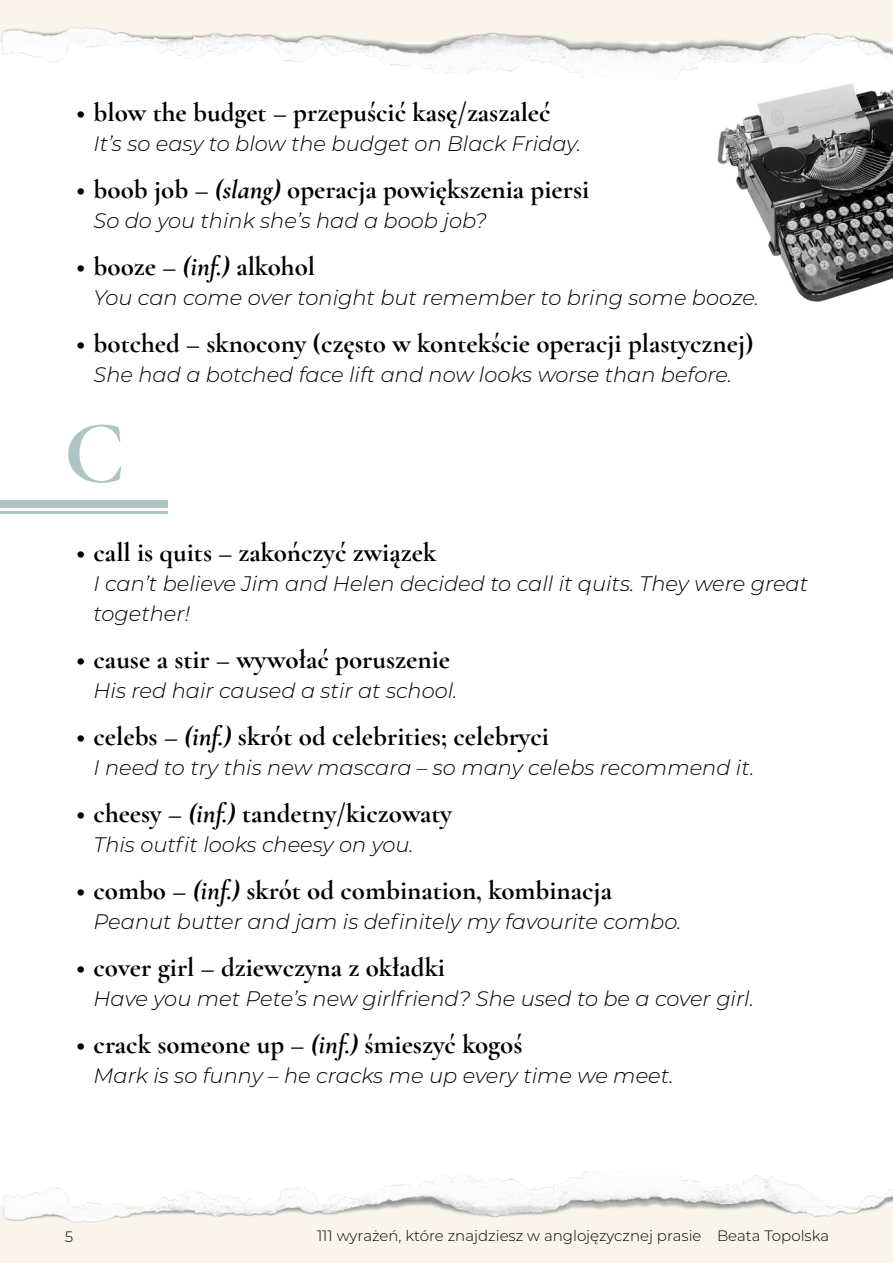
<style>
.page{position:relative;width:893px;height:1263px;background:#f9f5ec}
.page>*{position:absolute;margin:0;border:0;box-sizing:border-box;transform-origin:0 0}
.t1{font:700 90px "Cormorant Garamond";color:#afc5c4}
.t2{font:700 27px "Cormorant Garamond";color:#000}
.t3{font:italic 300 21px/30px "Montserrat";color:#000}
.t4{font:300 15px "Montserrat";color:#000}
.s1{font-style:italic}
</style>
<div class="page">
<div style="left:0;top:43px;width:893px;height:1162px;background:#fff"></div>
<img style="left:0;top:27px;width:893px;height:52px">
<img style="left:0;top:1171px;width:893px;height:52px">
<img style="left:712px;top:64px;width:181px;height:238px">
<div style="left:0;top:500px;width:168px;height:8px;background:#afc5c4"></div>
<hr style="left:0;top:511px;width:168px;height:2px;background:#afc5c4">
<p class="t2" style="left:77px;top:95px;width:475px">• blow the budget – przepuścić kasę/zaszaleć</p>
<p class="t3" style="left:94px;top:128px;width:489px">It’s so easy to blow the budget on Black Friday.</p>
<p class="t2" style="left:77px;top:172px;width:514px">• boob job – <span class="s1">(slang)</span> operacja powiększenia piersi</p>
<p class="t3" style="left:94px;top:205px;width:395px">So do you think she’s had a boob job?</p>
<p class="t2" style="left:77px;top:249px;width:240px">• booze – <span class="s1">(inf.)</span> alkohol</p>
<p class="t3" style="left:94px;top:282px;width:667px">You can come over tonight but remember to bring some booze.</p>
<p class="t2" style="left:77px;top:326px;width:678px">• botched – sknocony (często w kontekście operacji plastycznej)</p>
<p class="t3" style="left:94px;top:359px;width:640px">She had a botched face lift and now looks worse than before.</p>
<h1 class="t1" style="left:64px;top:397px;width:63px">C</h1>
<p class="t2" style="left:77px;top:535px;width:361px">• call is quits – zakończyć związek</p>
<p class="t3" style="left:94px;top:568px;width:716px">I can’t believe Jim and Helen decided to call it quits. They were great together!</p>
<p class="t2" style="left:77px;top:642px;width:375px">• cause a stir – wywołać poruszenie</p>
<p class="t3" style="left:94px;top:675px;width:365px">His red hair caused a stir at school.</p>
<p class="t2" style="left:77px;top:719px;width:474px">• celebs – <span class="s1">(inf.)</span> skrót od celebrities; celebryci</p>
<p class="t3" style="left:94px;top:752px;width:662px">I need to try this new mascara – so many celebs recommend it.</p>
<p class="t2" style="left:77px;top:796px;width:377px">• cheesy – <span class="s1">(inf.)</span> tandetny/kiczowaty</p>
<p class="t3" style="left:94px;top:829px;width:322px">This outfit looks cheesy on you.</p>
<p class="t2" style="left:77px;top:873px;width:537px">• combo – <span class="s1">(inf.)</span> skrót od combination, kombinacja</p>
<p class="t3" style="left:94px;top:906px;width:589px">Peanut butter and jam is definitely my favourite combo.</p>
<p class="t2" style="left:77px;top:950px;width:370px">• cover girl – dziewczyna z okładki</p>
<p class="t3" style="left:94px;top:983px;width:662px">Have you met Pete’s new girlfriend? She used to be a cover girl.</p>
<p class="t2" style="left:77px;top:1027px;width:447px">• crack someone up – <span class="s1">(inf.)</span> śmieszyć kogoś</p>
<p class="t3" style="left:94px;top:1060px;width:581px">Mark is so funny – he cracks me up every time we meet.</p>
<p class="t4" style="left:65px;top:1227px;width:10px">5</p>
<p class="t4" style="left:317px;top:1226px;width:514px">111 wyrażeń, które znajdziesz w anglojęzycznej prasie Beata Topolska</p>
</div>
